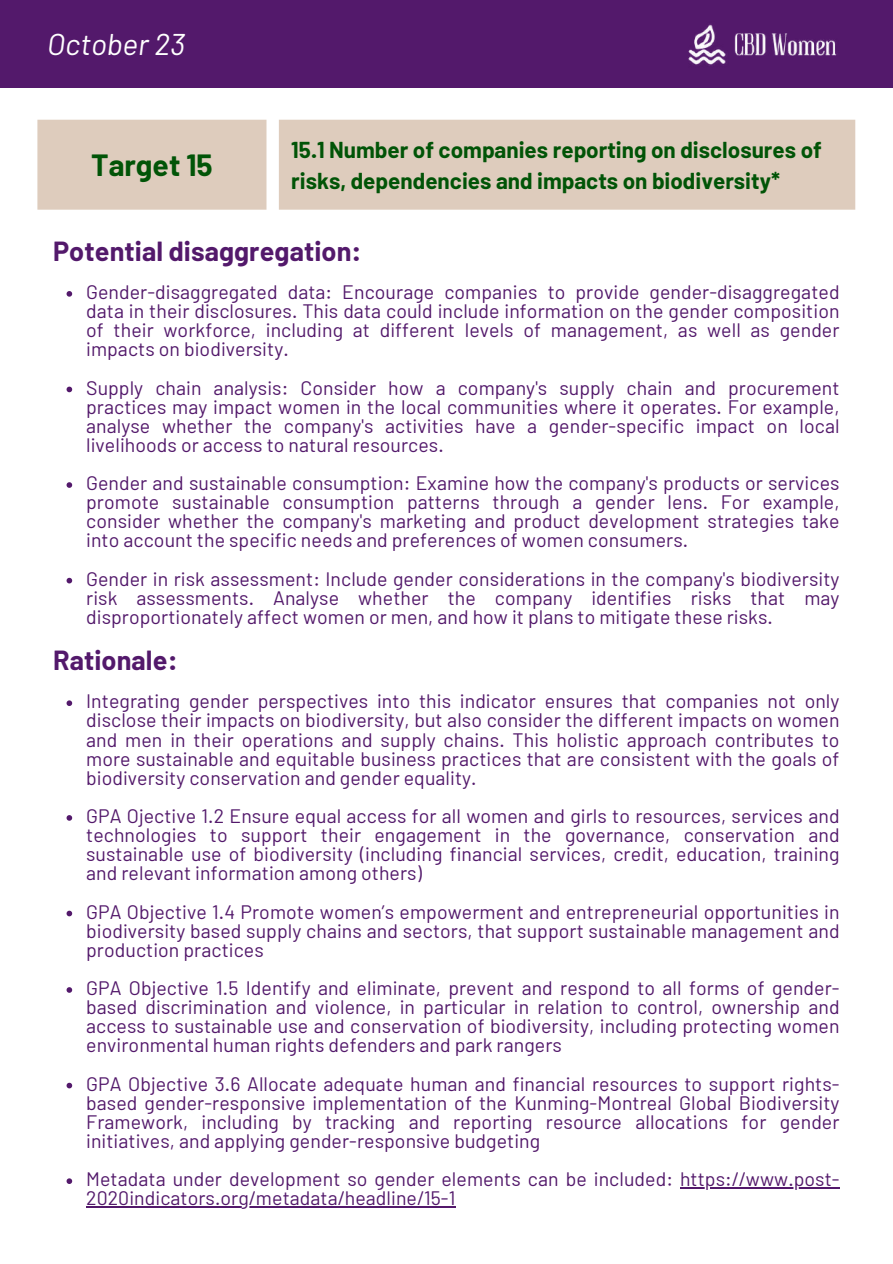
<style>
.page{position:relative;width:893px;height:1264px;background:#fff}
.page>*{position:absolute;margin:0;border:0;box-sizing:border-box;transform-origin:0 0}
.t1{font:italic 30px "Barlow";color:#fff}
.t2{font:700 30px "Barlow";color:#015407}
.t3{font:700 27px "Barlow";letter-spacing:.005em;color:#53196b}
.t4{font:700 22.5px/31.5px "Barlow";color:#015407}
.t5{font:19.5px/19px "Barlow";letter-spacing:.005em;color:#53196b;text-align:justify}
</style>
<div class="page">
<div style="left:0;top:0;width:892px;height:88px;background:#53196b"></div>
<img style="left:688px;top:24px;width:149px;height:42px">
<div style="left:37px;top:120px;width:818px;height:90px;background:#deccbd"></div>
<svg style="left:67px;top:291px;width:5px;height:6px"></svg>
<svg style="left:67px;top:386px;width:5px;height:6px"></svg>
<svg style="left:67px;top:482px;width:5px;height:6px"></svg>
<svg style="left:67px;top:578px;width:5px;height:5px"></svg>
<svg style="left:67px;top:700px;width:5px;height:6px"></svg>
<svg style="left:67px;top:815px;width:5px;height:5px"></svg>
<svg style="left:67px;top:910px;width:5px;height:6px"></svg>
<svg style="left:67px;top:987px;width:5px;height:5px"></svg>
<svg style="left:67px;top:1082px;width:5px;height:6px"></svg>
<svg style="left:67px;top:1178px;width:5px;height:5px"></svg>
<hr style="left:680px;top:1187px;width:159px;height:1px;background:#53196b">
<hr style="left:86px;top:1206px;width:369px;height:1px;background:#53196b">
<h1 class="t1" style="left:47px;top:25px;width:139px">October 23</h1>
<h1 class="t2" style="left:91px;top:146px;width:123px">Target 15</h1>
<p class="t4" style="left:291px;top:133px;width:532px">15.1 Number of companies reporting on disclosures of risks, dependencies and impacts on biodiversity*</p>
<h2 class="t3" style="left:53px;top:234px;width:310px">Potential disaggregation:</h2>
<p class="t5" style="left:86px;top:281px;width:754px">Gender-disaggregated data: Encourage companies to provide gender-disaggregated data in their disclosures. This data could include information on the gender composition of their workforce, including at different levels of management, as well as gender impacts on biodiversity.</p>
<p class="t5" style="left:86px;top:377px;width:754px">Supply chain analysis: Consider how a company's supply chain and procurement practices may impact women in the local communities where it operates. For example, analyse whether the company's activities have a gender-specific impact on local livelihoods or access to natural resources.</p>
<p class="t5" style="left:86px;top:473px;width:754px">Gender and sustainable consumption: Examine how the company's products or services promote sustainable consumption patterns through a gender lens. For example, consider whether the company's marketing and product development strategies take into account the specific needs and preferences of women consumers.</p>
<p class="t5" style="left:86px;top:568px;width:754px">Gender in risk assessment: Include gender considerations in the company's biodiversity risk assessments. Analyse whether the company identifies risks that may disproportionately affect women or men, and how it plans to mitigate these risks.</p>
<h2 class="t3" style="left:53px;top:643px;width:126px">Rationale:</h2>
<p class="t5" style="left:86px;top:691px;width:754px">Integrating gender perspectives into this indicator ensures that companies not only disclose their impacts on biodiversity, but also consider the different impacts on women and men in their operations and supply chains. This holistic approach contributes to more sustainable and equitable business practices that are consistent with the goals of biodiversity conservation and gender equality.</p>
<p class="t5" style="left:86px;top:805px;width:754px">GPA Ojective 1.2 Ensure equal access for all women and girls to resources, services and technologies to support their engagement in the governance, conservation and sustainable use of biodiversity (including financial services, credit, education, training and relevant information among others)</p>
<p class="t5" style="left:86px;top:901px;width:754px">GPA Objective 1.4 Promote women’s empowerment and entrepreneurial opportunities in biodiversity based supply chains and sectors, that support sustainable management and production practices</p>
<p class="t5" style="left:86px;top:977px;width:754px">GPA Objective 1.5 Identify and eliminate, prevent and respond to all forms of gender&shy;based discrimination and violence, in particular in relation to control, ownership and access to sustainable use and conservation of biodiversity, including protecting women environmental human rights defenders and park rangers</p>
<p class="t5" style="left:86px;top:1073px;width:754px">GPA Objective 3.6 Allocate adequate human and financial resources to support rights&shy;based gender-responsive implementation of the Kunming-Montreal Global Biodiversity Framework, including by tracking and reporting resource allocations for gender initiatives, and applying gender-responsive budgeting</p>
<p class="t5" style="left:86px;top:1168px;width:754px">Metadata under development so gender elements can be included: https://www.post-<br>2020indicators.org/metadata/headline/15-1</p>
</div>
